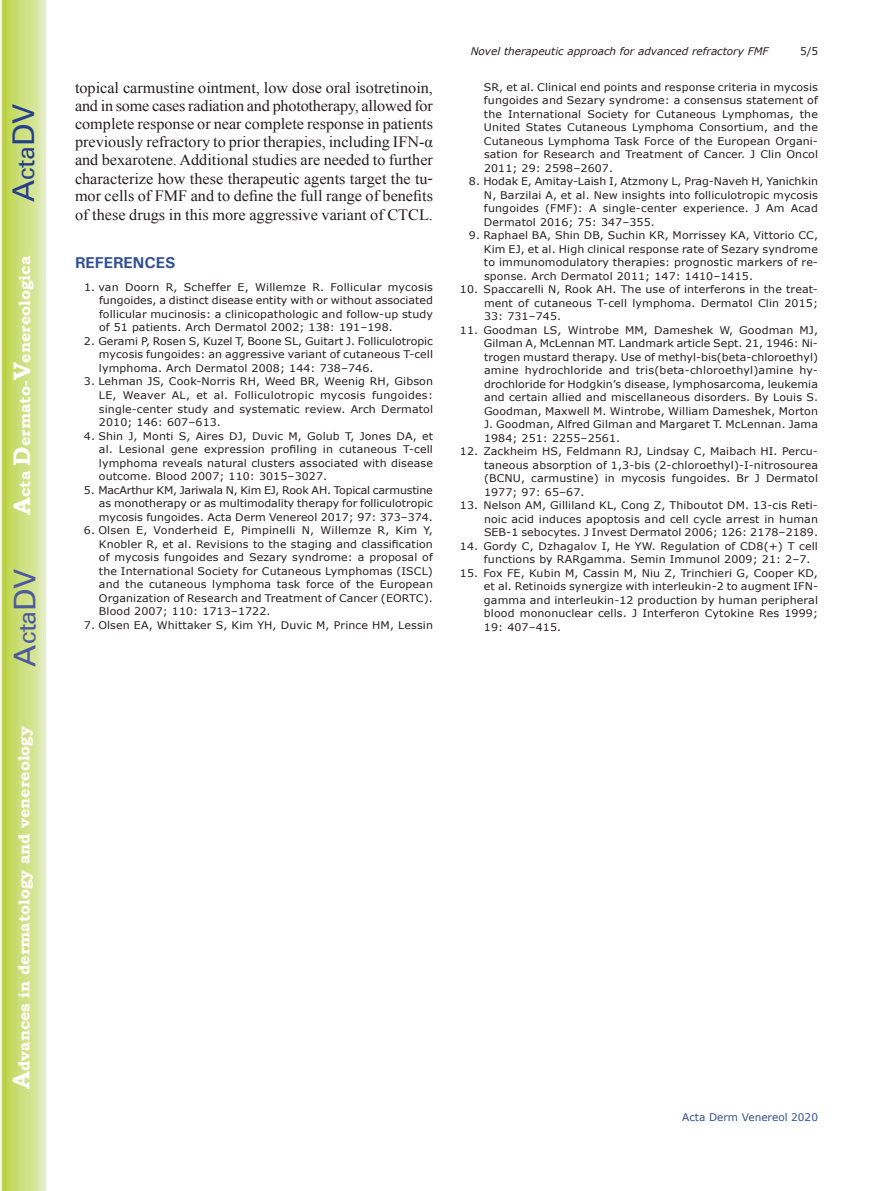
<style>
.page{position:relative;width:893px;height:1191px;background:#fff}
.page>*{position:absolute;margin:0;border:0;box-sizing:border-box;transform-origin:0 0}
.t1{font:30px "Univers";color:#4d5a9e}
.t2{font:30px "Univers";color:#253f8e}
.t3{font:15.75px/18px "Times New Roman";color:#231f20;text-align:justify}
.t4{font:700 15.75px "Bookman Old Style";color:#fff}
.t5{font:700 15.75px "Univers";color:#324f95}
.t6{font:10.5px/13.5px "Verdana";letter-spacing:.01em;color:#231f20;text-align:justify;scale:1.05 1}
.t7{font:italic 10.5px "Verdana";color:#231f20}
.t8{font:10.5px "Verdana";color:#324f95}
.t9{font:10.5px "Verdana";letter-spacing:.01em;color:#231f20}
.s1{font-size:24px}
</style>
<div class="page">
<svg style="left:1px;top:0;width:45px;height:1191px;background:#cfe084"></svg>
<h1 class="t2" style="left:6px;top:202px;width:100px;rotate:-90deg">A<span class="s1">cta</span>DV</h1>
<h2 class="t4" style="left:15px;top:515px;width:260px;rotate:-90deg"><span class="s1">A</span>cta <span class="s1">D</span>ermato-<span class="s1">V</span>enereologica</h2>
<h1 class="t1" style="left:7px;top:666px;width:100px;rotate:-90deg">A<span class="s1">cta</span>DV</h1>
<h2 class="t4" style="left:15px;top:1088px;width:364px;rotate:-90deg"><span class="s1">A</span>dvances in dermatology and venereology</h2>
<p class="t3" style="left:75px;top:79px;width:360px">topical carmustine ointment, low dose oral isotretinoin, and in some cases radiation and phototherapy, allowed for complete response or near complete response in patients previously refractory to prior therapies, including IFN-α and bexarotene. Additional studies are needed to further characterize how these therapeutic agents target the tu&shy;mor cells of FMF and to define the full range of benefits of these drugs in this more aggressive variant of CTCL.</p>
<h2 class="t5" style="left:75px;top:253px;width:102px">REFERENCES</h2>
<p class="t6" style="left:99px;top:280px;width:320px;text-indent:-15px">1. van Doorn R, Scheffer E, Willemze R. Follicular mycosis fungoides, a distinct disease entity with or without associated follicular mucinosis: a clinicopathologic and follow-up study of 51 patients. Arch Dermatol 2002; 138: 191–198.</p>
<p class="t6" style="left:99px;top:334px;width:320px;text-indent:-15px">2. Gerami P, Rosen S, Kuzel T, Boone SL, Guitart J. Folliculotropic mycosis fungoides: an aggressive variant of cutaneous T-cell lymphoma. Arch Dermatol 2008; 144: 738–746.</p>
<p class="t6" style="left:99px;top:375px;width:320px;text-indent:-15px">3. Lehman JS, Cook-Norris RH, Weed BR, Weenig RH, Gibson LE, Weaver AL, et al. Folliculotropic mycosis fungoides: single-center study and systematic review. Arch Dermatol 2010; 146: 607–613.</p>
<p class="t6" style="left:99px;top:429px;width:320px;text-indent:-15px">4. Shin J, Monti S, Aires DJ, Duvic M, Golub T, Jones DA, et al. Lesional gene expression profiling in cutaneous T-cell lymphoma reveals natural clusters associated with disease outcome. Blood 2007; 110: 3015–3027.</p>
<p class="t6" style="left:99px;top:483px;width:320px;text-indent:-15px">5. MacArthur KM, Jariwala N, Kim EJ, Rook AH. Topical carmustine as monotherapy or as multimodality therapy for folliculotropic mycosis fungoides. Acta Derm Venereol 2017; 97: 373–374.</p>
<p class="t6" style="left:99px;top:523px;width:320px;text-indent:-15px">6. Olsen E, Vonderheid E, Pimpinelli N, Willemze R, Kim Y, Knobler R, et al. Revisions to the staging and classification of mycosis fungoides and Sezary syndrome: a proposal of the International Society for Cutaneous Lymphomas (ISCL) and the cutaneous lymphoma task force of the European Organization of Research and Treatment of Cancer (EORTC).<br>Blood 2007; 110: 1713–1722.</p>
<p class="t6" style="left:84px;top:618px;width:334px">7. Olsen EA, Whittaker S, Kim YH, Duvic M, Prince HM, Lessin</p>
<p class="t7" style="left:471px;top:44px;width:299px">Novel therapeutic approach for advanced refractory FMF</p>
<p class="t9" style="left:800px;top:44px;width:20px">5/5</p>
<p class="t6" style="left:484px;top:80px;width:320px">SR, et al. Clinical end points and response criteria in mycosis fungoides and Sezary syndrome: a consensus statement of the International Society for Cutaneous Lymphomas, the United States Cutaneous Lymphoma Consortium, and the Cutaneous Lymphoma Task Force of the European Organi&shy;sation for Research and Treatment of Cancer. J Clin Oncol 2011; 29: 2598–2607.</p>
<p class="t6" style="left:484px;top:175px;width:320px;text-indent:-15px">8. Hodak E, Amitay-Laish I, Atzmony L, Prag-Naveh H, Yanichkin N, Barzilai A, et al. New insights into folliculotropic mycosis fungoides (FMF): A single-center experience. J Am Acad Dermatol 2016; 75: 347–355.</p>
<p class="t6" style="left:484px;top:229px;width:320px;text-indent:-15px">9. Raphael BA, Shin DB, Suchin KR, Morrissey KA, Vittorio CC, Kim EJ, et al. High clinical response rate of Sezary syndrome to immunomodulatory therapies: prognostic markers of re&shy;sponse. Arch Dermatol 2011; 147: 1410–1415.</p>
<p class="t6" style="left:484px;top:283px;width:320px;text-indent:-24px">10. Spaccarelli N, Rook AH. The use of interferons in the treat&shy;ment of cutaneous T-cell lymphoma. Dermatol Clin 2015; 33: 731–745.</p>
<p class="t6" style="left:484px;top:323px;width:320px;text-indent:-24px">11. Goodman LS, Wintrobe MM, Dameshek W, Goodman MJ, Gilman A, McLennan MT. Landmark article Sept. 21, 1946: Ni&shy;trogen mustard therapy. Use of methyl-bis(beta-chloroethyl) amine hydrochloride and tris(beta-chloroethyl)amine hy&shy;drochloride for Hodgkin’s disease, lymphosarcoma, leukemia and certain allied and miscellaneous disorders. By Louis S.<br>Goodman, Maxwell M. Wintrobe, William Dameshek, Morton J. Goodman, Alfred Gilman and Margaret T. McLennan. Jama 1984; 251: 2255–2561.</p>
<p class="t6" style="left:484px;top:445px;width:320px;text-indent:-24px">12. Zackheim HS, Feldmann RJ, Lindsay C, Maibach HI. Percu&shy;taneous absorption of 1,3-bis (2-chloroethyl)-I-nitrosourea (BCNU, carmustine) in mycosis fungoides. Br J Dermatol 1977; 97: 65–67.</p>
<p class="t6" style="left:484px;top:499px;width:320px;text-indent:-24px">13. Nelson AM, Gilliland KL, Cong Z, Thiboutot DM. 13-cis Reti&shy;noic acid induces apoptosis and cell cycle arrest in human SEB-1 sebocytes. J Invest Dermatol 2006; 126: 2178–2189.</p>
<p class="t6" style="left:484px;top:539px;width:320px;text-indent:-24px">14. Gordy C, Dzhagalov I, He YW. Regulation of CD8(+) T cell functions by RARgamma. Semin Immunol 2009; 21: 2–7.</p>
<p class="t6" style="left:484px;top:566px;width:320px;text-indent:-24px">15. Fox FE, Kubin M, Cassin M, Niu Z, Trinchieri G, Cooper KD, et al. Retinoids synergize with interleukin-2 to augment IFN&shy;gamma and interleukin-12 production by human peripheral blood mononuclear cells. J Interferon Cytokine Res 1999; 19: 407–415.</p>
<p class="t8" style="left:682px;top:1110px;width:137px">Acta Derm Venereol 2020</p>
</div>
